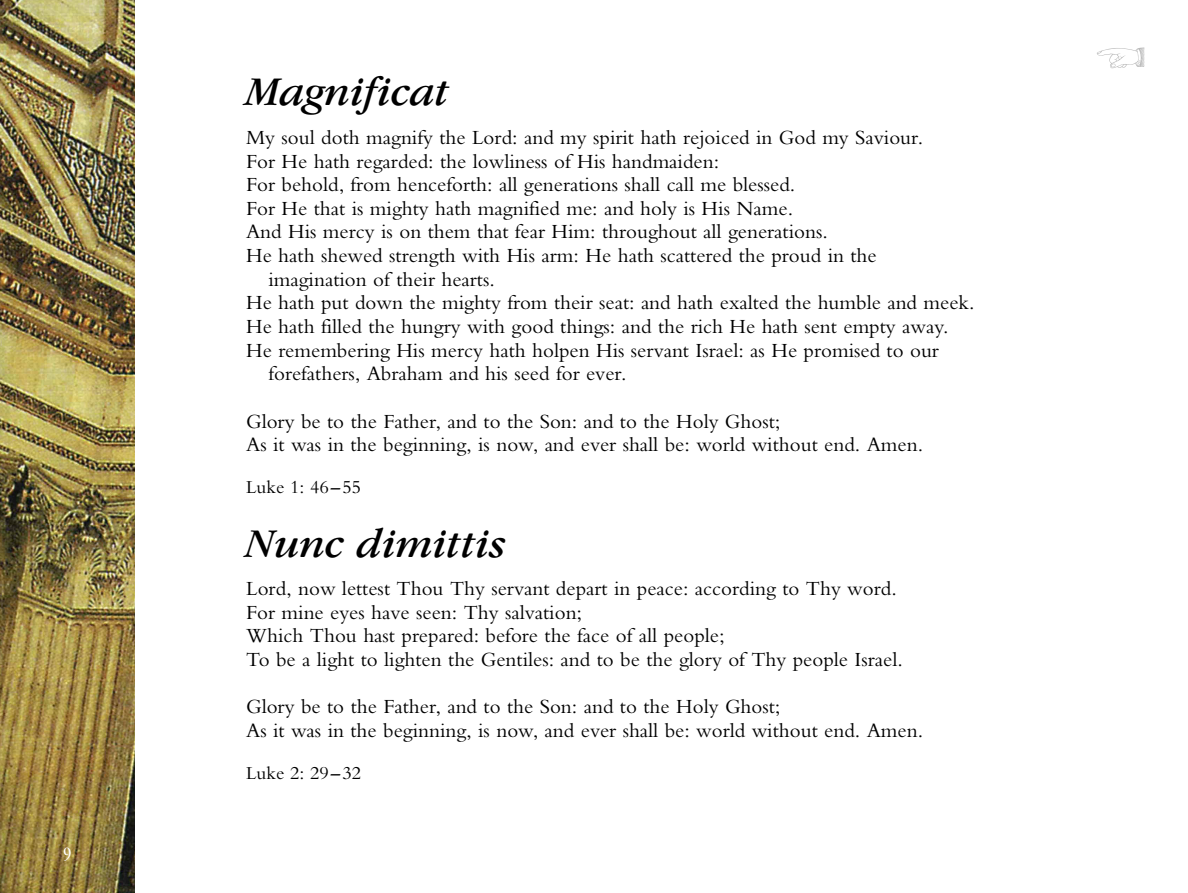
<style>
.page{position:relative;width:1188px;height:893px;background:#fff}
.page>*{position:absolute;margin:0;border:0;box-sizing:border-box;transform-origin:0 0}
.t1{font:italic 42px "Garamond IT Cby BT";color:#000}
.t2{font:21px/23.7px "M Bembo";color:#000}
.t3{font:19.05px "M Bembo";color:#000}
.t4{font:condensed 18px "Garamond IT Cby BT";color:#fff}
.s1{font-family:"Garamond IT Cby BT"}
</style>
<div class="page">
<img style="left:0;top:0;width:135px;height:892px">
<p class="t4" style="left:63px;top:846px;width:9px">9</p>
<p class="t1" style="left:246px;top:76px;width:205px">Magnificat</p>
<p class="t2" style="left:246px;top:127px;width:679px">My soul doth magnify the Lord: and my spirit hath rejoiced in God my Saviour.</p>
<p class="t2" style="left:246px;top:151px;width:475px">For He hath regarded: the lowliness of His handmaiden:</p>
<p class="t2" style="left:246px;top:175px;width:551px">For behold, from henceforth: all generations shall call me blessed.</p>
<p class="t2" style="left:246px;top:198px;width:549px">For He that is mighty hath magnified me: and holy is His Name.</p>
<p class="t2" style="left:246px;top:222px;width:583px">And His mercy is on them that fear Him: throughout all generations.</p>
<p class="t2" style="left:246px;top:246px;width:632px">He hath shewed strength with His arm: He hath scattered the proud in the</p>
<p class="t2" style="left:268px;top:269px;width:228px">imagination of their hearts.</p>
<p class="t2" style="left:246px;top:293px;width:730px">He hath put down the mighty from their seat: and hath exalted the humble and meek.</p>
<p class="t2" style="left:246px;top:316px;width:704px">He hath filled the hungry with good things: and the rich He hath sent empty away.</p>
<p class="t2" style="left:246px;top:340px;width:694px">He remembering His mercy hath holpen His servant Israel: as He promised to our</p>
<p class="t2" style="left:268px;top:364px;width:360px">forefathers, Abraham and his seed for ever.</p>
<p class="t2" style="left:246px;top:411px;width:679px">Glory be to the Father, and to the Son: and to the Holy Ghost;<br>As it was in the beginning, is now, and ever shall be: world without end. Amen.</p>
<p class="t3" style="left:246px;top:480px;width:116px">Luke 1: 46<span class="s1">–</span>55</p>
<p class="t1" style="left:246px;top:527px;width:262px">Nunc dimittis</p>
<p class="t2" style="left:246px;top:578px;width:658px">Lord, now lettest Thou Thy servant depart in peace: according to Thy word.<br>For mine eyes have seen: Thy salvation;<br>Which Thou hast prepared: before the face of all people;<br>To be a light to lighten the Gentiles: and to be the glory of Thy people Israel.</p>
<p class="t2" style="left:246px;top:697px;width:679px">Glory be to the Father, and to the Son: and to the Holy Ghost;<br>As it was in the beginning, is now, and ever shall be: world without end. Amen.</p>
<p class="t3" style="left:246px;top:766px;width:116px">Luke 2: 29<span class="s1">–</span>32</p>
</div>
